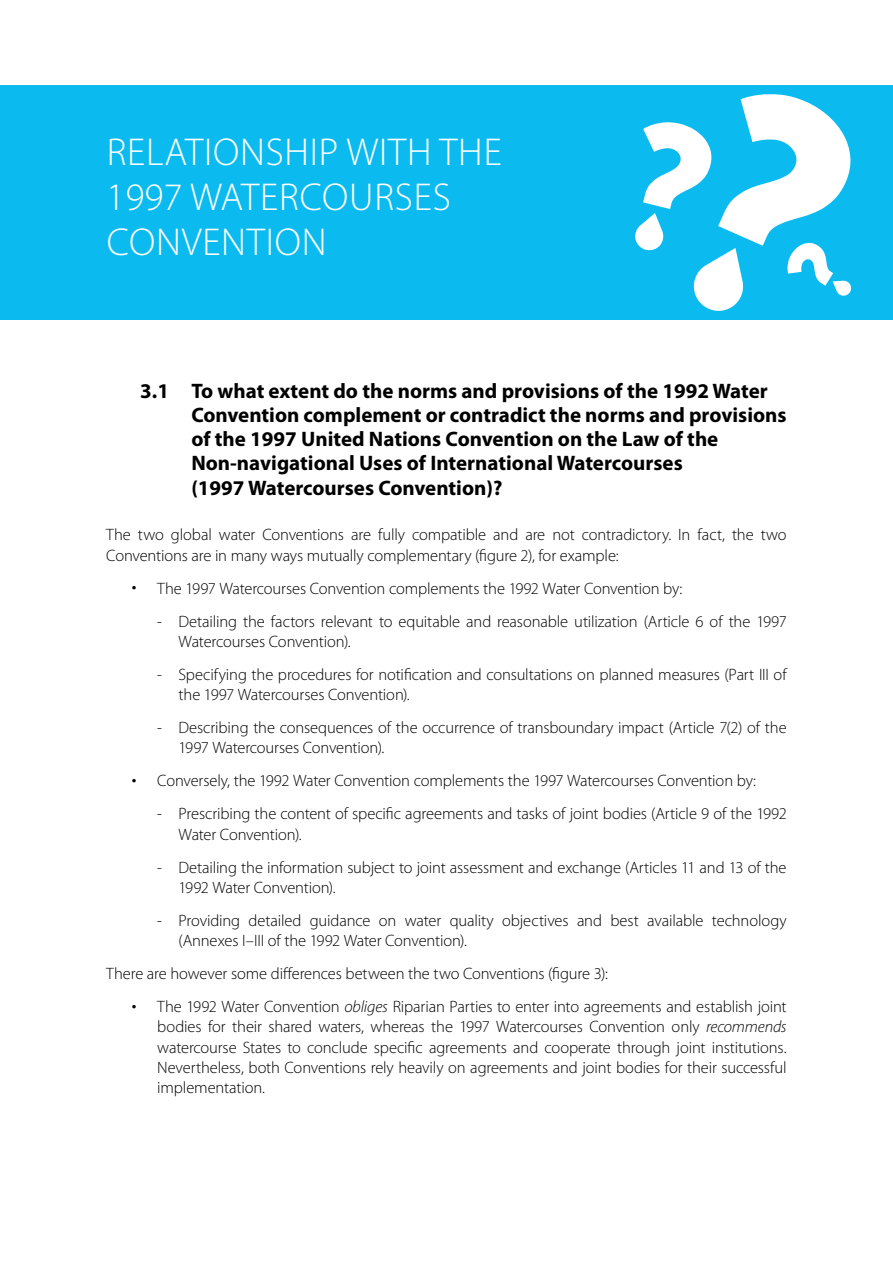
<style>
.page{position:relative;width:893px;height:1263px;background:#fff}
.page>*{position:absolute;margin:0;border:0;box-sizing:border-box;transform-origin:0 0}
.t1{font:300 39px/45px "Myriad Pro";letter-spacing:.02em;color:#fff}
.t2{font:700 21px/24px "Myriad Pro";color:#000}
.t3{font:300 16.5px/20.2px "Myriad Pro";letter-spacing:-.01em;color:#000}
.s1{font-weight:400}
.s2{font-style:italic}
</style>
<div class="page">
<div style="left:0;top:85px;width:893px;height:235px;background:#0bbbef"></div>
<svg style="left:634px;top:94px;width:217px;height:218px"></svg>
<h1 class="t1" style="left:106px;top:129px;width:397px">RELATIONSHIP WITH THE<br>1997 WATERCOURSES<br>CONVENTION</h1>
<p class="t2" style="left:191px;top:379px;width:597px;text-indent:-51px">3.1 To what extent do the norms and provisions of the 1992 Water Convention complement or contradict the norms and provisions of the 1997 United Nations Convention on the Law of the Non-navigational Uses of International Watercourses<br>(1997 Watercourses Convention)?</p>
<p class="t3" style="left:106px;top:524px;width:682px">The two global water Conventions are fully compatible and are not contradictory. In fact, the two<br>Conventions are in many ways mutually complementary (figure 2), for example:</p>
<p class="t3" style="left:132px;top:578px;width:552px"><span class="s1">•</span> The 1997 Watercourses Convention complements the 1992 Water Convention by:</p>
<p class="t3" style="left:179px;top:611px;width:610px;text-indent:-21px">- Detailing the factors relevant to equitable and reasonable utilization (Article 6 of the 1997<br>Watercourses Convention).</p>
<p class="t3" style="left:179px;top:664px;width:610px;text-indent:-21px">- Specifying the procedures for notification and consultations on planned measures (Part III of the 1997 Watercourses Convention).</p>
<p class="t3" style="left:179px;top:717px;width:610px;text-indent:-21px">- Describing the consequences of the occurrence of transboundary impact (Article 7(2) of the<br>1997 Watercourses Convention).</p>
<p class="t3" style="left:132px;top:770px;width:626px"><span class="s1">•</span> Conversely, the 1992 Water Convention complements the 1997 Watercourses Convention by:</p>
<p class="t3" style="left:179px;top:803px;width:610px;text-indent:-21px">- Prescribing the content of specific agreements and tasks of joint bodies (Article 9 of the 1992<br>Water Convention).</p>
<p class="t3" style="left:179px;top:857px;width:610px;text-indent:-21px">- Detailing the information subject to joint assessment and exchange (Articles 11 and 13 of the<br>1992 Water Convention).</p>
<p class="t3" style="left:179px;top:910px;width:610px;text-indent:-21px">- Providing detailed guidance on water quality objectives and best available technology (Annexes I–III of the 1992 Water Convention).</p>
<p class="t3" style="left:106px;top:963px;width:503px">There are however some differences between the two Conventions (figure 3):</p>
<p class="t3" style="left:157px;top:996px;width:631px;text-align:justify;text-indent:-26px"><span class="s1">•</span> The 1992 Water Convention <span class="s2">obliges</span> Riparian Parties to enter into agreements and establish joint bodies for their shared waters, whereas the 1997 Watercourses Convention only <span class="s2">recommends </span>watercourse States to conclude specific agreements and cooperate through joint institutions.<br>Nevertheless, both Conventions rely heavily on agreements and joint bodies for their successful implementation.</p>
</div>
